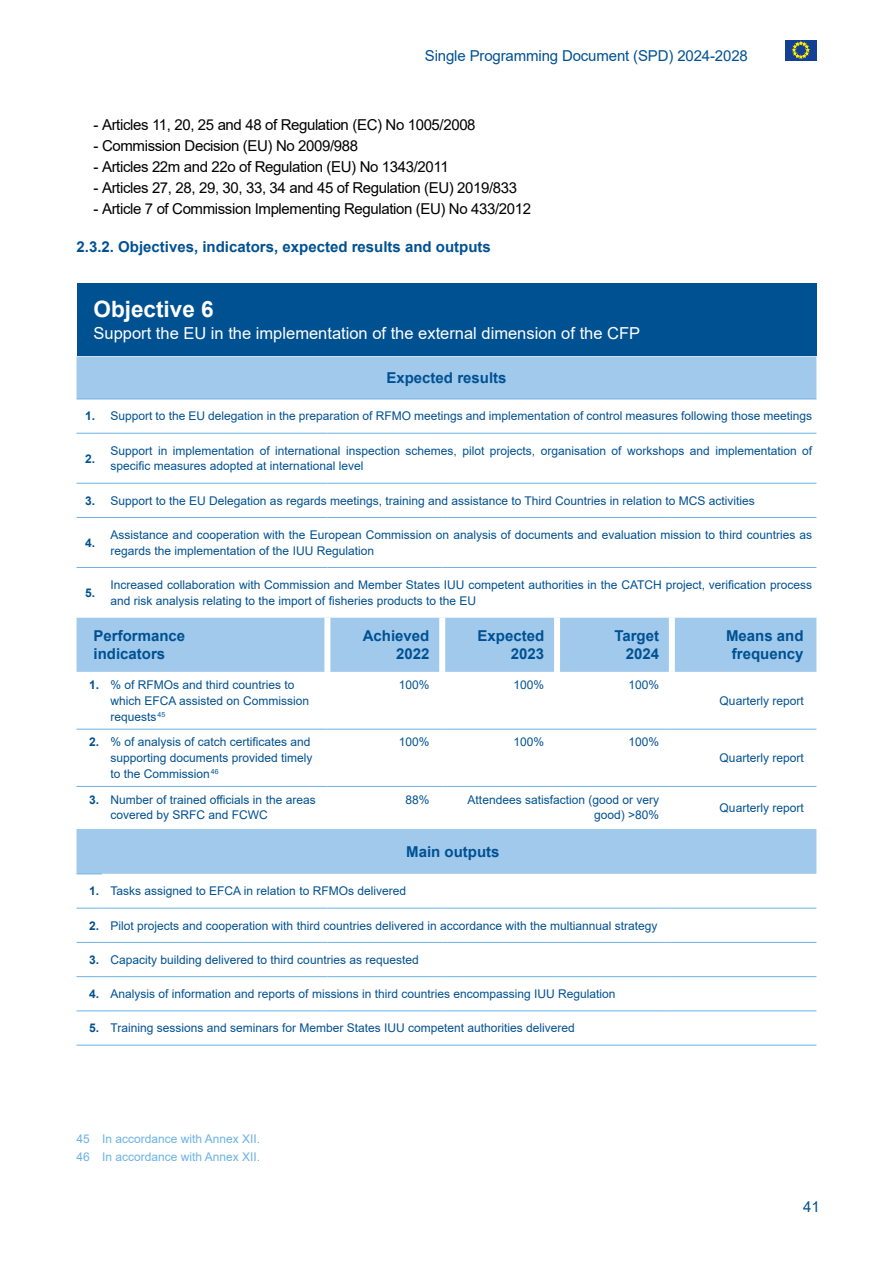
<style>
.page{position:relative;width:893px;height:1263px;background:#fff}
.page>*{position:absolute;margin:0;border:0;box-sizing:border-box;transform-origin:0 0}
.t1{font:700 22.5px "Arial";color:#fff}
.t2{font:16.5px "Arial";color:#fff}
.t3{font:15px "Arial";letter-spacing:-.025em;color:#000}
.t4{font:700 15px/18px "Arial";color:#005192;text-align:right}
.t5{font:15px "Arial";letter-spacing:-.01em;color:#005192}
.t6{font:12px/15.8px "Arial";color:#005192}
.t7{font:12px/17.7px "Arial";color:#6cb2e3}
.t8{font:700 12px "Arial";color:#005192}
.s1{font-weight:700}
</style>
<div class="page">
<div style="left:785px;top:40px;width:31px;height:21px;background:#134094"></div>
<svg style="left:793px;top:42px;width:16px;height:16px"></svg>
<div style="left:77px;top:283px;width:739px;height:73px;background:#005192"></div>
<div style="left:77px;top:356px;width:739px;height:43px;background:#a0c9ec"></div>
<svg style="left:77px;top:432px;width:739px;height:613px"></svg>
<div style="left:324px;top:617px;width:6px;height:55px;background:#fff"></div>
<div style="left:439px;top:617px;width:6px;height:55px;background:#fff"></div>
<div style="left:554px;top:617px;width:6px;height:55px;background:#fff"></div>
<div style="left:669px;top:617px;width:6px;height:55px;background:#fff"></div>
<svg style="left:77px;top:399px;width:25px;height:1px"></svg>
<hr style="left:102px;top:399px;width:225px;height:1px;background:#6cb2e3">
<hr style="left:327px;top:399px;width:115px;height:1px;background:#6cb2e3">
<hr style="left:442px;top:399px;width:115px;height:1px;background:#6cb2e3">
<hr style="left:557px;top:399px;width:115px;height:1px;background:#6cb2e3">
<hr style="left:672px;top:399px;width:144px;height:1px;background:#6cb2e3">
<svg style="left:77px;top:433px;width:25px;height:1px"></svg>
<hr style="left:102px;top:433px;width:225px;height:1px;background:#6cb2e3">
<hr style="left:327px;top:433px;width:115px;height:1px;background:#6cb2e3">
<hr style="left:442px;top:433px;width:115px;height:1px;background:#6cb2e3">
<hr style="left:557px;top:433px;width:115px;height:1px;background:#6cb2e3">
<hr style="left:672px;top:433px;width:144px;height:1px;background:#6cb2e3">
<svg style="left:77px;top:483px;width:25px;height:1px"></svg>
<svg style="left:77px;top:517px;width:25px;height:1px"></svg>
<hr style="left:102px;top:483px;width:225px;height:1px;background:#6cb2e3">
<hr style="left:327px;top:483px;width:115px;height:1px;background:#6cb2e3">
<hr style="left:442px;top:483px;width:115px;height:1px;background:#6cb2e3">
<hr style="left:557px;top:483px;width:115px;height:1px;background:#6cb2e3">
<hr style="left:672px;top:483px;width:144px;height:1px;background:#6cb2e3">
<hr style="left:102px;top:517px;width:225px;height:1px;background:#6cb2e3">
<hr style="left:327px;top:517px;width:115px;height:1px;background:#6cb2e3">
<hr style="left:442px;top:517px;width:115px;height:1px;background:#6cb2e3">
<hr style="left:557px;top:517px;width:115px;height:1px;background:#6cb2e3">
<hr style="left:672px;top:517px;width:144px;height:1px;background:#6cb2e3">
<svg style="left:77px;top:567px;width:25px;height:1px"></svg>
<hr style="left:102px;top:567px;width:225px;height:1px;background:#6cb2e3">
<hr style="left:327px;top:567px;width:115px;height:1px;background:#6cb2e3">
<hr style="left:442px;top:567px;width:115px;height:1px;background:#6cb2e3">
<hr style="left:557px;top:567px;width:115px;height:1px;background:#6cb2e3">
<hr style="left:672px;top:567px;width:144px;height:1px;background:#6cb2e3">
<svg style="left:77px;top:729px;width:25px;height:1px"></svg>
<hr style="left:102px;top:729px;width:225px;height:1px;background:#6cb2e3">
<hr style="left:327px;top:729px;width:115px;height:1px;background:#6cb2e3">
<hr style="left:442px;top:729px;width:115px;height:1px;background:#6cb2e3">
<hr style="left:557px;top:729px;width:115px;height:1px;background:#6cb2e3">
<hr style="left:672px;top:729px;width:144px;height:1px;background:#6cb2e3">
<svg style="left:77px;top:786px;width:25px;height:1px"></svg>
<hr style="left:102px;top:786px;width:225px;height:1px;background:#6cb2e3">
<hr style="left:327px;top:786px;width:115px;height:1px;background:#6cb2e3">
<hr style="left:442px;top:786px;width:115px;height:1px;background:#6cb2e3">
<hr style="left:557px;top:786px;width:115px;height:1px;background:#6cb2e3">
<hr style="left:672px;top:786px;width:144px;height:1px;background:#6cb2e3">
<svg style="left:77px;top:873px;width:25px;height:1px"></svg>
<svg style="left:77px;top:908px;width:25px;height:1px"></svg>
<svg style="left:77px;top:942px;width:25px;height:1px"></svg>
<svg style="left:77px;top:976px;width:25px;height:1px"></svg>
<svg style="left:77px;top:1010px;width:25px;height:1px"></svg>
<svg style="left:77px;top:1045px;width:25px;height:1px"></svg>
<hr style="left:102px;top:908px;width:225px;height:1px;background:#6cb2e3">
<hr style="left:327px;top:908px;width:115px;height:1px;background:#6cb2e3">
<hr style="left:442px;top:908px;width:115px;height:1px;background:#6cb2e3">
<hr style="left:557px;top:908px;width:115px;height:1px;background:#6cb2e3">
<hr style="left:672px;top:908px;width:144px;height:1px;background:#6cb2e3">
<hr style="left:102px;top:942px;width:225px;height:1px;background:#6cb2e3">
<hr style="left:327px;top:942px;width:115px;height:1px;background:#6cb2e3">
<hr style="left:442px;top:942px;width:115px;height:1px;background:#6cb2e3">
<hr style="left:557px;top:942px;width:115px;height:1px;background:#6cb2e3">
<hr style="left:672px;top:942px;width:144px;height:1px;background:#6cb2e3">
<hr style="left:102px;top:976px;width:225px;height:1px;background:#6cb2e3">
<hr style="left:327px;top:976px;width:115px;height:1px;background:#6cb2e3">
<hr style="left:442px;top:976px;width:115px;height:1px;background:#6cb2e3">
<hr style="left:557px;top:976px;width:115px;height:1px;background:#6cb2e3">
<hr style="left:672px;top:976px;width:144px;height:1px;background:#6cb2e3">
<hr style="left:102px;top:1010px;width:225px;height:1px;background:#6cb2e3">
<hr style="left:327px;top:1010px;width:115px;height:1px;background:#6cb2e3">
<hr style="left:442px;top:1010px;width:115px;height:1px;background:#6cb2e3">
<hr style="left:557px;top:1010px;width:115px;height:1px;background:#6cb2e3">
<hr style="left:672px;top:1010px;width:144px;height:1px;background:#6cb2e3">
<hr style="left:102px;top:1045px;width:225px;height:1px;background:#6cb2e3">
<hr style="left:327px;top:1045px;width:115px;height:1px;background:#6cb2e3">
<hr style="left:442px;top:1045px;width:115px;height:1px;background:#6cb2e3">
<hr style="left:557px;top:1045px;width:115px;height:1px;background:#6cb2e3">
<hr style="left:672px;top:1045px;width:144px;height:1px;background:#6cb2e3">
<p class="t5" style="left:425px;top:45px;width:324px">Single Programming Document (SPD) 2024-2028</p>
<p class="t3" style="left:94px;top:114px;width:384px">- Articles 11, 20, 25 and 48 of Regulation (EC) No 1005/2008</p>
<p class="t3" style="left:94px;top:135px;width:266px">- Commission Decision (EU) No 2009/988</p>
<p class="t3" style="left:94px;top:156px;width:357px">- Articles 22m and 22o of Regulation (EU) No 1343/2011</p>
<p class="t3" style="left:94px;top:177px;width:425px">- Articles 27, 28, 29, 30, 33, 34 and 45 of Regulation (EU) 2019/833</p>
<p class="t3" style="left:94px;top:198px;width:439px">- Article 7 of Commission Implementing Regulation (EU) No 433/2012</p>
<p class="t4" style="left:77px;top:238px;width:416px">2.3.2. Objectives, indicators, expected results and outputs</p>
<h1 class="t1" style="left:94px;top:293px;width:122px">Objective 6</h1>
<h2 class="t2" style="left:94px;top:322px;width:548px">Support the EU in the implementation of the external dimension of the CFP</h2>
<p class="t4" style="left:386px;top:369px;width:122px">Expected results</p>
<p class="t6" style="left:85px;top:408px;width:729px"><span class="s1">1.</span> Support to the EU delegation in the preparation of RFMO meetings and implementation of control measures following those meetings</p>
<p class="t8" style="left:85px;top:450px;width:12px">2.</p>
<p class="t6" style="left:111px;top:442px;width:703px">Support in implementation of international inspection schemes, pilot projects, organisation of workshops and implementation of specific measures adopted at international level</p>
<p class="t6" style="left:85px;top:492px;width:671px"><span class="s1">3.</span> Support to the EU Delegation as regards meetings, training and assistance to Third Countries in relation to MCS activities</p>
<p class="t8" style="left:85px;top:534px;width:12px">4.</p>
<p class="t6" style="left:111px;top:527px;width:703px">Assistance and cooperation with the European Commission on analysis of documents and evaluation mission to third countries as regards the implementation of the IUU Regulation</p>
<p class="t8" style="left:85px;top:584px;width:12px">5.</p>
<p class="t6" style="left:111px;top:577px;width:703px">Increased collaboration with Commission and Member States IUU competent authorities in the CATCH project, verification process and risk analysis relating to the import of fisheries products to the EU</p>
<p class="t4" style="left:94px;top:627px;width:93px;text-align:left">Performance indicators</p>
<p class="t4" style="left:363px;top:627px;width:68px">Achieved<br>2022</p>
<p class="t4" style="left:478px;top:627px;width:68px">Expected<br>2023</p>
<p class="t4" style="left:614px;top:627px;width:46px">Target<br>2024</p>
<p class="t4" style="left:726px;top:627px;width:79px;text-align:center">Means and frequency</p>
<p class="t6" style="left:111px;top:677px;width:200px;text-indent:-21px"><span class="s1">1.</span> % of RFMOs and third countries to which EFCA assisted on Commission requests<sup>45</sup></p>
<p class="t6" style="left:399px;top:677px;width:32px">100%</p>
<p class="t6" style="left:514px;top:677px;width:32px">100%</p>
<p class="t6" style="left:628px;top:677px;width:32px">100%</p>
<p class="t6" style="left:720px;top:693px;width:86px">Quarterly report</p>
<p class="t6" style="left:111px;top:734px;width:204px;text-indent:-21px"><span class="s1">2.</span> % of analysis of catch certificates and supporting documents provided timely to the Commission<sup>46</sup></p>
<p class="t6" style="left:399px;top:734px;width:32px">100%</p>
<p class="t6" style="left:514px;top:734px;width:32px">100%</p>
<p class="t6" style="left:628px;top:734px;width:32px">100%</p>
<p class="t6" style="left:720px;top:750px;width:86px">Quarterly report</p>
<p class="t6" style="left:111px;top:791px;width:207px;text-indent:-21px"><span class="s1">3.</span> Number of trained officials in the areas covered by SRFC and FCWC</p>
<p class="t6" style="left:405px;top:791px;width:26px">88%</p>
<p class="t6" style="left:468px;top:791px;width:193px;text-align:right">Attendees satisfaction (good or very good) &gt;80%</p>
<p class="t6" style="left:720px;top:800px;width:86px">Quarterly report</p>
<p class="t4" style="left:406px;top:843px;width:95px">Main outputs</p>
<p class="t6" style="left:89px;top:883px;width:318px"><span class="s1">1.</span> Tasks assigned to EFCA in relation to RFMOs delivered</p>
<p class="t6" style="left:89px;top:917px;width:570px"><span class="s1">2.</span> Pilot projects and cooperation with third countries delivered in accordance with the multiannual strategy</p>
<p class="t6" style="left:89px;top:952px;width:331px"><span class="s1">3.</span> Capacity building delivered to third countries as requested</p>
<p class="t6" style="left:89px;top:986px;width:528px"><span class="s1">4.</span> Analysis of information and reports of missions in third countries encompassing IUU Regulation</p>
<p class="t6" style="left:89px;top:1020px;width:487px"><span class="s1">5.</span> Training sessions and seminars for Member States IUU competent authorities delivered</p>
<p class="t7" style="left:77px;top:1130px;width:185px">45 In accordance with Annex XII.<br>46 In accordance with Annex XII.</p>
<p class="t5" style="left:803px;top:1197px;width:18px">41</p>
</div>
